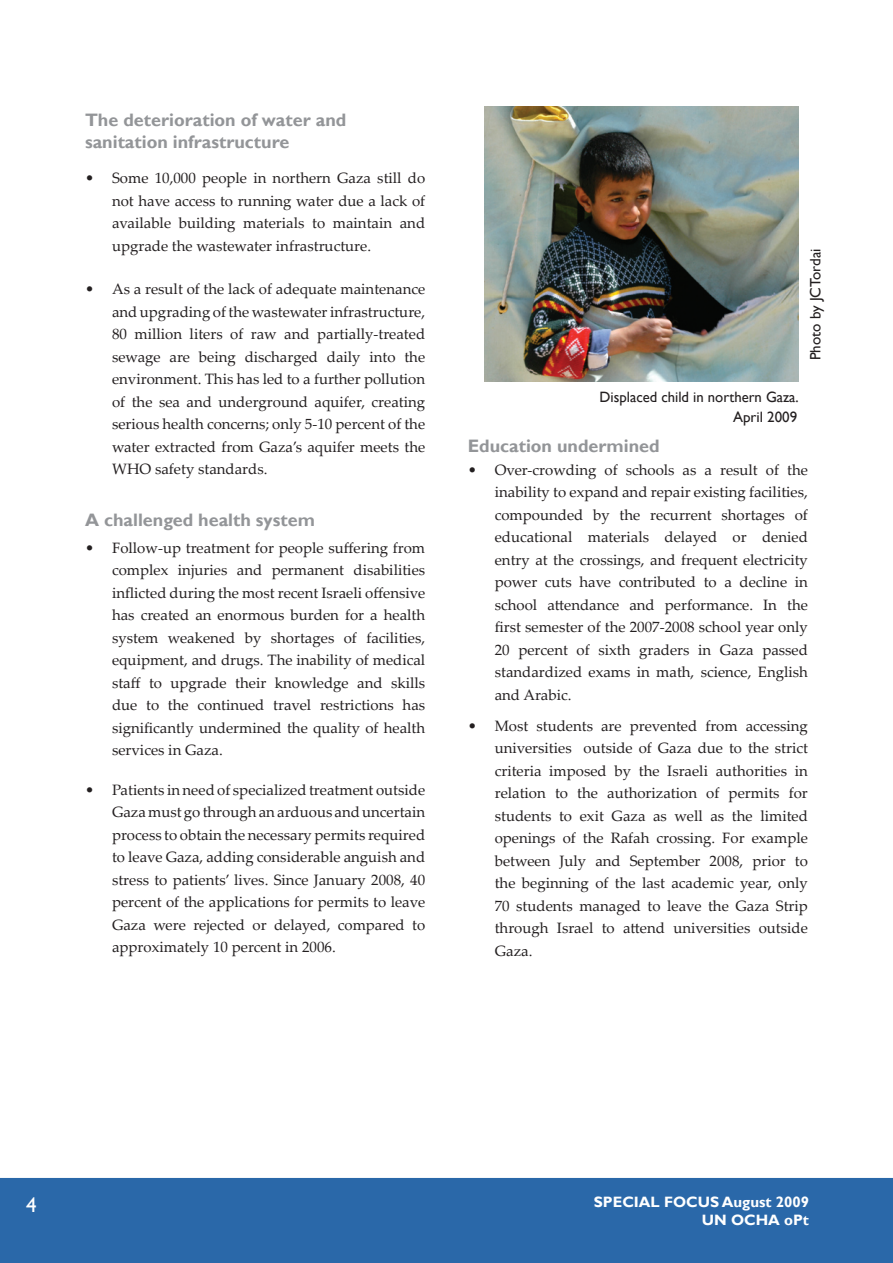
<style>
.page{position:relative;width:893px;height:1263px;background:#fff}
.page>*{position:absolute;margin:0;border:0;box-sizing:border-box;transform-origin:0 0}
.t1{font:21px "Gill Sans";color:#fff}
.t2{font:700 18px/21.6px "Gill Sans";color:#939598}
.t3{font:15px/22.5px "Palatino Linotype";color:#231f20;text-align:justify}
.t4{font:15px/20px "Gill Sans";color:#231f20;text-align:right}
.t5{font:700 15px/18px "Gill Sans";color:#fff;text-align:right}
</style>
<div class="page">
<div style="left:0;top:1178px;width:893px;height:85px;background:#2a68a9"></div>
<img style="left:484px;top:106px;width:314px;height:276px">
<p class="t2" style="left:85px;top:110px;width:263px">The deterioration of water and sanitation infrastructure</p>
<p class="t3" style="left:112px;top:166px;width:315px;text-indent:-27px">• Some 10,000 people in northern Gaza still do not have access to running water due a lack of available building materials to maintain and upgrade the wastewater infrastructure.</p>
<p class="t3" style="left:112px;top:277px;width:315px;text-indent:-27px">• As a result of the lack of adequate maintenance and upgrading of the wastewater infrastructure, 80 million liters of raw and partially-treated sewage are being discharged daily into the environment. This has led to a further pollution of the sea and underground aquifer, creating serious health concerns; only 5-10 percent of the water extracted from Gaza’s aquifer meets the WHO safety standards.</p>
<p class="t2" style="left:85px;top:509px;width:231px">A challenged health system</p>
<p class="t3" style="left:112px;top:536px;width:315px;text-indent:-27px">• Follow-up treatment for people suffering from complex injuries and permanent disabilities inflicted during the most recent Israeli offensive has created an enormous burden for a health system weakened by shortages of facilities, equipment, and drugs. The inability of medical staff to upgrade their knowledge and skills due to the continued travel restrictions has significantly undermined the quality of health services in Gaza.</p>
<p class="t3" style="left:112px;top:778px;width:315px;text-indent:-27px">• Patients in need of specialized treatment outside Gaza must go through an arduous and uncertain process to obtain the necessary permits required to leave Gaza, adding considerable anguish and stress to patients’ lives. Since January 2008, 40 percent of the applications for permits to leave Gaza were rejected or delayed, compared to approximately 10 percent in 2006.</p>
<p class="t4" style="left:806px;top:360px;width:113px;rotate:-90deg">Photo by JCTordai</p>
<p class="t4" style="left:600px;top:387px;width:201px">Displaced child in northern Gaza.<br>April 2009</p>
<p class="t2" style="left:468px;top:436px;width:193px">Education undermined</p>
<p class="t3" style="left:495px;top:458px;width:315px;text-indent:-27px">• Over-crowding of schools as a result of the inability to expand and repair existing facilities, compounded by the recurrent shortages of educational materials delayed or denied entry at the crossings, and frequent electricity power cuts have contributed to a decline in school attendance and performance. In the first semester of the 2007-2008 school year only 20 percent of sixth graders in Gaza passed standardized exams in math, science, English and Arabic.</p>
<p class="t3" style="left:495px;top:714px;width:315px;text-indent:-27px">• Most students are prevented from accessing universities outside of Gaza due to the strict criteria imposed by the Israeli authorities in relation to the authorization of permits for students to exit Gaza as well as the limited openings of the Rafah crossing. For example between July and September 2008, prior to the beginning of the last academic year, only 70 students managed to leave the Gaza Strip through Israel to attend universities outside Gaza.</p>
<h1 class="t1" style="left:26px;top:1192px;width:12px">4</h1>
<p class="t5" style="left:594px;top:1194px;width:217px">SPECIAL FOCUS August 2009<br>UN OCHA oPt</p>
</div>
